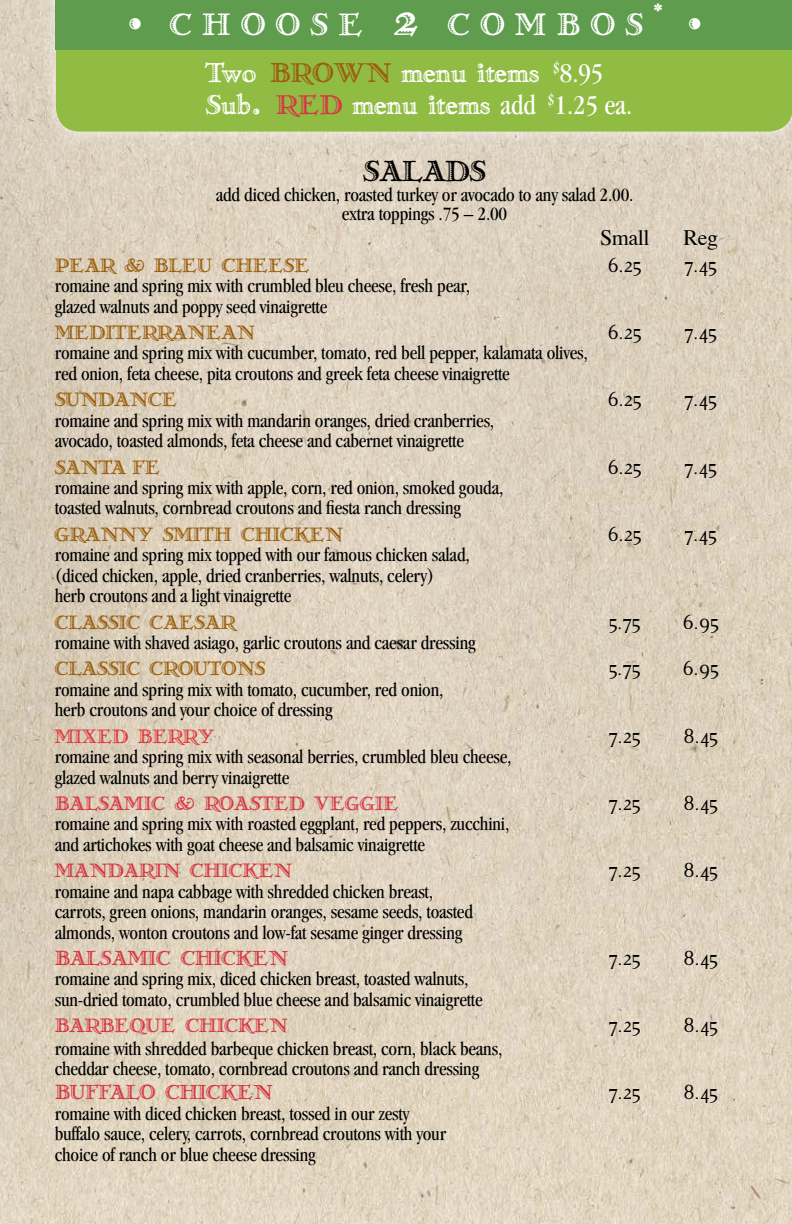
<style>
.page{position:relative;width:792px;height:1224px;background:#fff}
.page>*{position:absolute;margin:0;border:0;box-sizing:border-box;transform-origin:0 0}
.t1{font:32px "Ramona";letter-spacing:.32em;color:#fff}
.t2{font:30px "Ramona";letter-spacing:-.02em;color:#000}
.t3{font:28px/32px "Ramona";color:#fff}
.t4{font:24px "Matrix";color:#000}
.t5{font:22px "Times";letter-spacing:-.02em;color:#000}
.t6{font:21px "Ramona";letter-spacing:-.02em;color:#d73743}
.t7{font:20px "Ramona";letter-spacing:-.02em;color:#9b5f0e}
.t8{font:20px "Ramona";letter-spacing:-.02em;color:#d73743}
.t9{font:20px "Ramona";letter-spacing:-.02em;color:#e03a3e}
.t10{font:condensed 19.6px/20.4px "Garamond";letter-spacing:-.01em;color:#000}
.t11{font:18.6px "Ramona";color:#fff}
.s1{color:#9b5f0e}
.s2{font-family:"Garamond";font-stretch:condensed}
.s3{color:#d73743}
</style>
<div class="page">
<img style="left:0;top:0;width:792px;height:1224px">
<div style="left:43px;top:0;width:749px;height:145px;background:#fff;opacity:.75"></div>
<div style="left:56px;top:50px;width:736px;height:82px;background:#91bc44"></div>
<div style="left:56px;top:0;width:736px;height:50px;background:#5f9c4e"></div>
<h1 class="t1" style="left:126px;top:9px;width:519px">• CHOOSE 2 COMBOS</h1>
<h3 class="t3" style="left:206px;top:58px;width:428px">Two <span class="s1">BROWN</span> menu items <sup>$</sup><span class="s2">8.95<br></span>Sub. <span class="s3">RED</span> menu items <span class="s2">add</span> <sup>$</sup><span class="s2">1.25 ea.</span></h3>
<p class="t11" style="left:653px;top:1px;width:11px">*</p>
<h1 class="t1" style="left:685px;top:9px;width:21px">•</h1>
<h2 class="t2" style="left:363px;top:157px;width:124px">SALADS</h2>
<p class="t10" style="left:216px;top:184px;width:419px;line-height:19.6px;text-align:center">add diced chicken, roasted turkey or avocado to any salad 2.00. extra toppings .75 – 2.00</p>
<p class="t5" style="left:600px;top:218px;width:51px">Small</p>
<p class="t5" style="left:683px;top:218px;width:36px">Reg</p>
<p class="t7" style="left:55px;top:256px;width:257px">PEAR &amp; BLEU CHEESE</p>
<p class="t4" style="left:608px;top:253px;width:35px">6.25</p>
<p class="t4" style="left:685px;top:253px;width:34px">7.45</p>
<p class="t10" style="left:55px;top:276px;width:417px">romaine and spring mix with crumbled bleu cheese, fresh pear, glazed walnuts and poppy seed vinaigrette</p>
<p class="t7" style="left:55px;top:323px;width:202px">MEDITERRANEAN</p>
<p class="t4" style="left:608px;top:320px;width:35px">6.25</p>
<p class="t4" style="left:685px;top:320px;width:34px">7.45</p>
<p class="t10" style="left:55px;top:343px;width:535px">romaine and spring mix with cucumber, tomato, red bell pepper, kalamata olives, red onion, feta cheese, pita croutons and greek feta cheese vinaigrette</p>
<p class="t7" style="left:55px;top:390px;width:124px">SUNDANCE</p>
<p class="t4" style="left:608px;top:388px;width:35px">6.25</p>
<p class="t4" style="left:685px;top:388px;width:34px">7.45</p>
<p class="t10" style="left:55px;top:410px;width:441px">romaine and spring mix with mandarin oranges, dried cranberries, avocado, toasted almonds, feta cheese and cabernet vinaigrette</p>
<p class="t7" style="left:55px;top:458px;width:107px">SANTA FE</p>
<p class="t4" style="left:608px;top:455px;width:35px">6.25</p>
<p class="t4" style="left:685px;top:455px;width:34px">7.45</p>
<p class="t10" style="left:55px;top:477px;width:450px">romaine and spring mix with apple, corn, red onion, smoked gouda, toasted walnuts, cornbread croutons and fiesta ranch dressing</p>
<p class="t7" style="left:55px;top:525px;width:290px">GRANNY SMITH CHICKEN</p>
<p class="t4" style="left:608px;top:522px;width:35px">6.25</p>
<p class="t4" style="left:685px;top:522px;width:34px">7.45</p>
<p class="t10" style="left:55px;top:545px;width:417px">romaine and spring mix topped with our famous chicken salad, (diced chicken, apple, dried cranberries, walnuts, celery) herb croutons and a light vinaigrette</p>
<p class="t7" style="left:55px;top:613px;width:183px">CLASSIC CAESAR</p>
<p class="t4" style="left:609px;top:610px;width:33px">5.75</p>
<p class="t4" style="left:683px;top:610px;width:37px">6.95</p>
<p class="t10" style="left:55px;top:632px;width:423px">romaine with shaved asiago, garlic croutons and caesar dressing</p>
<p class="t7" style="left:55px;top:659px;width:212px">CLASSIC CROUTONS</p>
<p class="t4" style="left:609px;top:657px;width:33px">5.75</p>
<p class="t4" style="left:683px;top:657px;width:37px">6.95</p>
<p class="t10" style="left:55px;top:679px;width:390px">romaine and spring mix with tomato, cucumber, red onion, herb croutons and your choice of dressing</p>
<p class="t9" style="left:55px;top:727px;width:161px">MIXED BERRY</p>
<p class="t4" style="left:609px;top:724px;width:33px">7.25</p>
<p class="t4" style="left:684px;top:724px;width:36px">8.45</p>
<p class="t10" style="left:55px;top:746px;width:458px">romaine and spring mix with seasonal berries, crumbled bleu cheese, glazed walnuts and berry vinaigrette</p>
<p class="t8" style="left:55px;top:794px;width:346px">BALSAMIC &amp; ROASTED VEGGIE</p>
<p class="t4" style="left:609px;top:791px;width:33px">7.25</p>
<p class="t4" style="left:684px;top:791px;width:36px">8.45</p>
<p class="t10" style="left:55px;top:814px;width:456px">romaine and spring mix with roasted eggplant, red peppers, zucchini, and artichokes with goat cheese and balsamic vinaigrette</p>
<p class="t8" style="left:55px;top:861px;width:239px">MANDARIN CHICKEN</p>
<p class="t4" style="left:609px;top:859px;width:33px">7.25</p>
<p class="t4" style="left:684px;top:859px;width:36px">8.45</p>
<p class="t10" style="left:55px;top:881px;width:420px">romaine and napa cabbage with shredded chicken breast, carrots, green onions, mandarin oranges, sesame seeds, toasted almonds, wonton croutons and low-fat sesame ginger dressing</p>
<p class="t6" style="left:55px;top:948px;width:235px">BALSAMIC CHICKEN</p>
<p class="t4" style="left:609px;top:946px;width:33px">7.25</p>
<p class="t4" style="left:684px;top:946px;width:36px">8.45</p>
<p class="t10" style="left:55px;top:969px;width:429px">romaine and spring mix, diced chicken breast, toasted walnuts, sun-dried tomato, crumbled blue cheese and balsamic vinaigrette</p>
<p class="t8" style="left:55px;top:1016px;width:235px">BARBEQUE CHICKEN</p>
<p class="t4" style="left:609px;top:1014px;width:33px">7.25</p>
<p class="t4" style="left:684px;top:1014px;width:36px">8.45</p>
<p class="t10" style="left:55px;top:1038px;width:449px">romaine with shredded barbeque chicken breast, corn, black beans, cheddar cheese, tomato, cornbread croutons and ranch dressing</p>
<p class="t6" style="left:55px;top:1083px;width:220px">BUFFALO CHICKEN</p>
<p class="t4" style="left:609px;top:1081px;width:33px">7.25</p>
<p class="t4" style="left:684px;top:1081px;width:36px">8.45</p>
<p class="t10" style="left:55px;top:1103px;width:393px">romaine with diced chicken breast, tossed in our zesty buffalo sauce, celery, carrots, cornbread croutons with your choice of ranch or blue cheese dressing</p>
</div>
